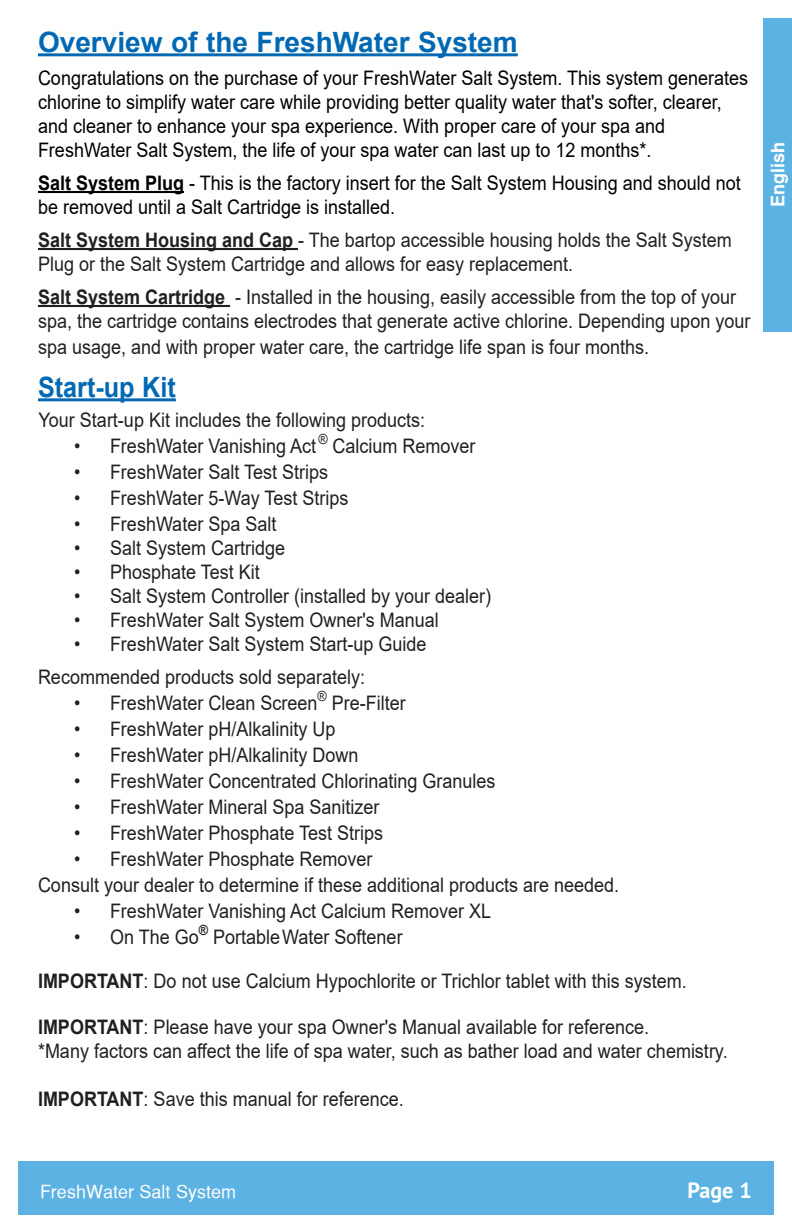
<style>
.page{position:relative;width:792px;height:1224px;background:#fff}
.page>*{position:absolute;margin:0;border:0;box-sizing:border-box;transform-origin:0 0}
.t1{font:700 28px "Arial";color:#0168b3}
.t2{font:700 28px "Arial";color:#0168b3;scale:.9 1}
.t3{font:700 22px "PT Sans Pro";color:#fff}
.Text_Body{font:20px/24px "Arial";color:#231f20;scale:.9 1}
.Text_Body-2{font:20px/24px "Arial";color:#000;scale:.9 1}
.Body{font:20px "Arial";color:#231f20;scale:.9 1}
.t4{font:18px "Sans Serif";color:#fff}
.t5{font:700 18px "Sans Serif";color:#fff}
.s1{font-weight:700}
</style>
<div class="page">
<div style="left:18px;top:1161px;width:756px;height:54px;background:#5db2e4"></div>
<div style="left:763px;top:18px;width:29px;height:314px;background:#5db2e4"></div>
<hr style="left:38px;top:53px;width:480px;height:3px;background:#0168b3">
<hr style="left:38px;top:191px;width:146px;height:2px;background:#000">
<hr style="left:38px;top:248px;width:260px;height:2px;background:#231f20">
<hr style="left:38px;top:305px;width:192px;height:2px;background:#231f20">
<hr style="left:38px;top:398px;width:138px;height:3px;background:#0168b3">
<p class="t1" style="left:38px;top:22px;width:481px">Overview of the FreshWater System</p>
<p class="Text_Body-2" style="left:38px;top:66px;width:791px">Congratulations on the purchase of your FreshWater Salt System. This system generates chlorine to simplify water care while providing better quality water that's softer, clearer, and cleaner to enhance your spa experience. With proper care of your spa and FreshWater Salt System, the life of your spa water can last up to 12 months*.</p>
<p class="Text_Body-2" style="left:38px;top:171px;width:783px"><span class="s1">Salt System Plug</span> - This is the factory insert for the Salt System Housing and should not be removed until a Salt Cartridge is installed.</p>
<p class="Text_Body" style="left:38px;top:228px;width:773px"><span class="s1">Salt System Housing and Cap</span> - The bartop accessible housing holds the Salt System<br>Plug or the Salt System Cartridge and allows for easy replacement.</p>
<p class="Text_Body" style="left:38px;top:285px;width:793px"><span class="s1">Salt System Cartridge</span> - Installed in the housing, easily accessible from the top of your spa, the cartridge contains electrodes that generate active chlorine. Depending upon your</p>
<p class="Text_Body" style="left:38px;top:335px;width:681px">spa usage, and with proper water care, the cartridge life span is four months.</p>
<p class="t2" style="left:38px;top:367px;width:155px">Start-up Kit</p>
<p class="Body" style="left:39px;top:406px;width:431px">Your Start-up Kit includes the following products:</p>
<p class="Text_Body" style="left:74px;top:434px;width:448px">• FreshWater Vanishing Act <sup>®</sup> Calcium Remover</p>
<p class="Text_Body" style="left:74px;top:460px;width:284px">• FreshWater Salt Test Strips</p>
<p class="Text_Body" style="left:74px;top:486px;width:306px">• FreshWater 5-Way Test Strips</p>
<p class="Text_Body" style="left:74px;top:512px;width:226px">• FreshWater Spa Salt</p>
<p class="Text_Body" style="left:74px;top:536px;width:236px">• Salt System Cartridge</p>
<p class="Text_Body" style="left:74px;top:560px;width:208px">• Phosphate Test Kit</p>
<p class="Text_Body" style="left:74px;top:584px;width:465px">• Salt System Controller (installed by your dealer)</p>
<p class="Text_Body" style="left:74px;top:608px;width:407px">• FreshWater Salt System Owner's Manual</p>
<p class="Text_Body" style="left:74px;top:632px;width:393px">• FreshWater Salt System Start-up Guide</p>
<p class="Text_Body" style="left:38px;top:665px;width:365px">Recommended products sold separately:</p>
<p class="Text_Body" style="left:74px;top:691px;width:370px">• FreshWater Clean Screen<sup>®</sup> Pre-Filter</p>
<p class="Text_Body" style="left:74px;top:717px;width:292px">• FreshWater pH/Alkalinity Up</p>
<p class="Text_Body" style="left:74px;top:743px;width:317px">• FreshWater pH/Alkalinity Down</p>
<p class="Text_Body" style="left:74px;top:769px;width:470px">• FreshWater Concentrated Chlorinating Granules</p>
<p class="Text_Body" style="left:74px;top:795px;width:341px">• FreshWater Mineral Spa Sanitizer</p>
<p class="Text_Body" style="left:74px;top:821px;width:345px">• FreshWater Phosphate Test Strips</p>
<p class="Text_Body" style="left:74px;top:847px;width:333px">• FreshWater Phosphate Remover</p>
<p class="Text_Body" style="left:38px;top:873px;width:647px">Consult your dealer to determine if these additional products are needed.</p>
<p class="Text_Body" style="left:74px;top:899px;width:465px">• FreshWater Vanishing Act Calcium Remover XL</p>
<p class="Text_Body" style="left:74px;top:925px;width:367px">• On The Go<sup>®</sup> PortableWater Softener</p>
<p class="Text_Body" style="left:38px;top:969px;width:722px"><span class="s1">IMPORTANT</span>: Do not use Calcium Hypochlorite or Trichlor tablet with this system.</p>
<p class="Text_Body" style="left:38px;top:1015px;width:681px"><span class="s1">IMPORTANT</span>: Please have your spa Owner's Manual available for reference.</p>
<p class="Text_Body" style="left:38px;top:1039px;width:768px">*Many factors can affect the life of spa water, such as bather load and water chemistry.</p>
<p class="Text_Body" style="left:38px;top:1087px;width:408px"><span class="s1">IMPORTANT</span>: Save this manual for reference.</p>
<p class="t5" style="left:767px;top:207px;width:67px;rotate:-90deg">English</p>
<p class="t4" style="left:40px;top:1181px;width:198px">FreshWater Salt System</p>
<p class="t3" style="left:688px;top:1176px;width:66px">Page 1</p>
</div>
